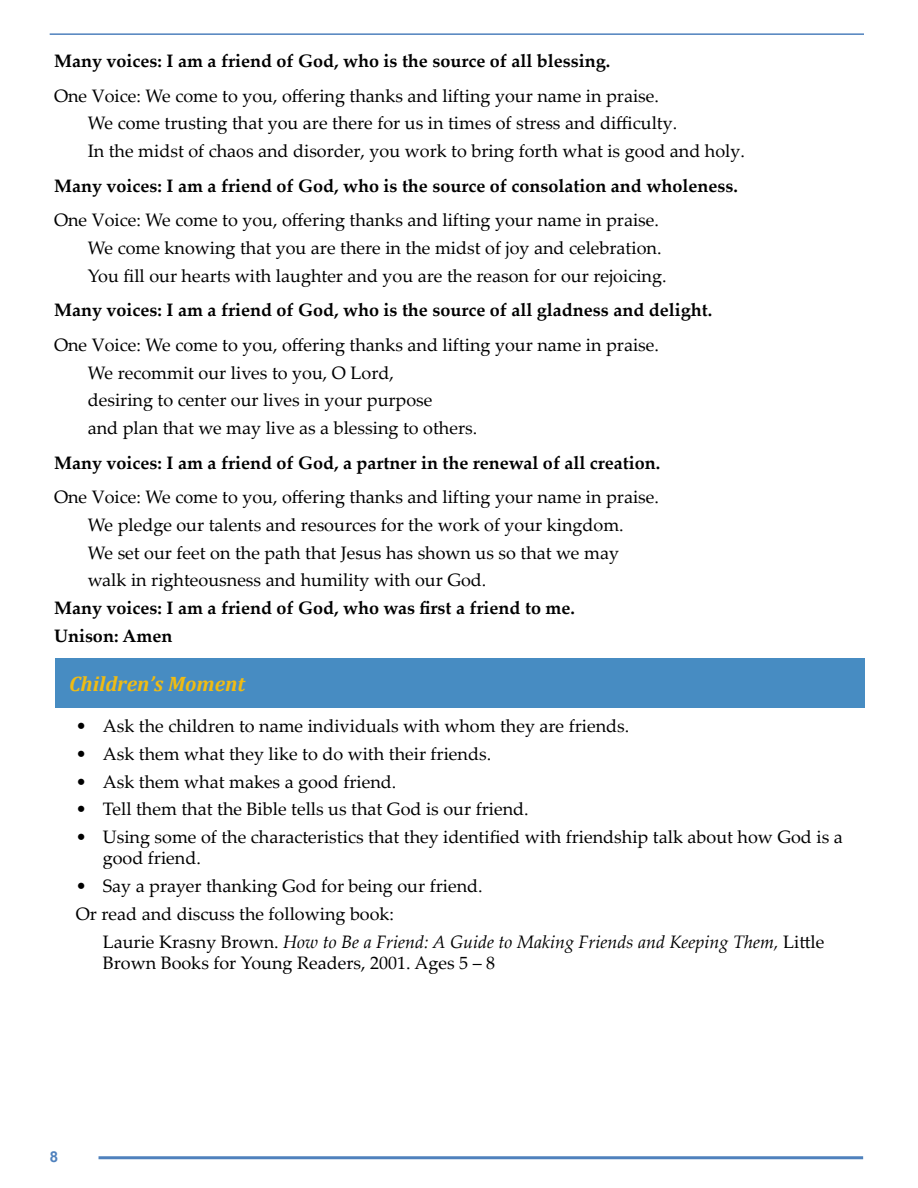
<style>
.page{position:relative;width:918px;height:1188px;background:#fff}
.page>*{position:absolute;margin:0;border:0;box-sizing:border-box;transform-origin:0 0}
.t1{font:italic 700 21px "Cambria";color:#f0bc13}
.t2{font:18px/27.8px "Palatino Linotype";color:#000}
.t3{font:700 18px/27.8px "Palatino Linotype";color:#000}
.t4{font:700 15px "Arial";color:#4f81bd}
.s1{font-style:italic}
</style>
<div class="page">
<hr style="left:99px;top:1156px;width:764px;height:3px;background:#4f81bd">
<hr style="left:50px;top:33px;width:814px;height:2px;background:#4f81bd">
<div style="left:56px;top:658px;width:809px;height:50px;background:#478cc2"></div>
<p class="t3" style="left:54px;top:47px;width:558px">Many voices: I am a friend of God, who is the source of all blessing.</p>
<p class="t2" style="left:88px;top:81px;width:659px;text-indent:-34px">One Voice: We come to you, offering thanks and lifting your name in praise.<br>We come trusting that you are there for us in times of stress and difficulty.<br>In the midst of chaos and disorder, you work to bring forth what is good and holy.</p>
<p class="t3" style="left:54px;top:171px;width:685px">Many voices: I am a friend of God, who is the source of consolation and wholeness.</p>
<p class="t2" style="left:88px;top:206px;width:580px;text-indent:-34px">One Voice: We come to you, offering thanks and lifting your name in praise.<br>We come knowing that you are there in the midst of joy and celebration.<br>You fill our hearts with laughter and you are the reason for our rejoicing.</p>
<p class="t3" style="left:54px;top:296px;width:660px">Many voices: I am a friend of God, who is the source of all gladness and delight.</p>
<p class="t2" style="left:88px;top:330px;width:573px;text-indent:-34px">One Voice: We come to you, offering thanks and lifting your name in praise.<br>We recommit our lives to you, O Lord,<br>desiring to center our lives in your purpose<br>and plan that we may live as a blessing to others.</p>
<p class="t3" style="left:54px;top:448px;width:608px">Many voices: I am a friend of God, a partner in the renewal of all creation.</p>
<p class="t2" style="left:88px;top:482px;width:573px;text-indent:-34px">One Voice: We come to you, offering thanks and lifting your name in praise.<br>We pledge our talents and resources for the work of your kingdom.<br>We set our feet on the path that Jesus has shown us so that we may walk in righteousness and humility with our God.</p>
<p class="t3" style="left:54px;top:593px;width:523px">Many voices: I am a friend of God, who was first a friend to me.<br>Unison: Amen</p>
<p class="t1" style="left:69px;top:669px;width:178px">Children’s Moment</p>
<p class="t2" style="left:76px;top:712px;width:555px">• Ask the children to name individuals with whom they are friends.</p>
<p class="t2" style="left:76px;top:739px;width:417px">• Ask them what they like to do with their friends.</p>
<p class="t2" style="left:76px;top:767px;width:322px">• Ask them what makes a good friend.</p>
<p class="t2" style="left:76px;top:795px;width:454px">• Tell them that the Bible tells us that God is our friend.</p>
<p class="t2" style="left:103px;top:826px;width:742px;line-height:21px;text-indent:-27px">• Using some of the characteristics that they identified with friendship talk about how God is a good friend.</p>
<p class="t2" style="left:76px;top:871px;width:408px">• Say a prayer thanking God for being our friend.<br>Or read and discuss the following book:</p>
<p class="t2" style="left:103px;top:930px;width:723px;line-height:21px">Laurie Krasny Brown. <span class="s1">How to Be a Friend: A Guide to Making Friends and Keeping Them,</span> Little<br>Brown Books for Young Readers, 2001. Ages 5 – 8</p>
<p class="t4" style="left:50px;top:1146px;width:10px">8</p>
</div>
